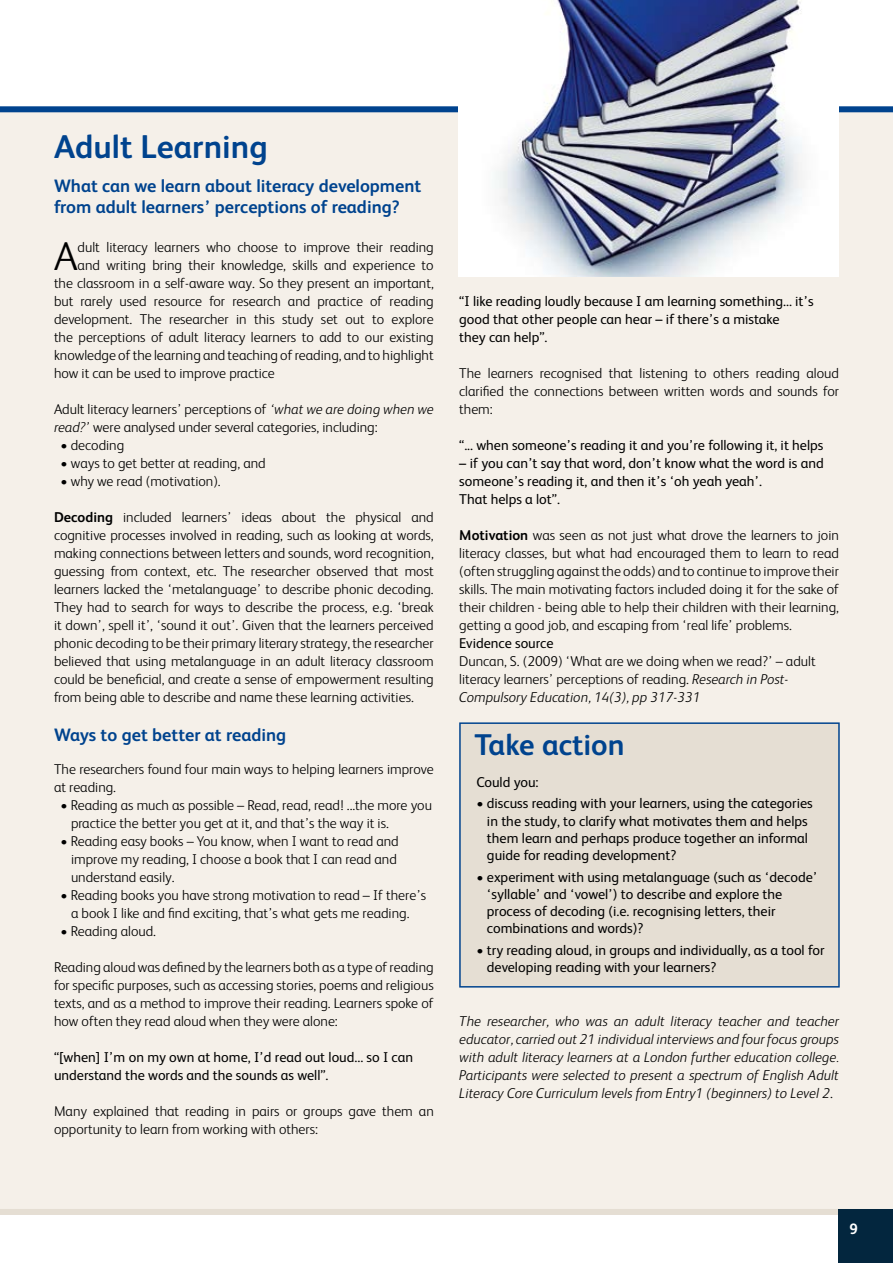
<style>
.page{position:relative;width:893px;height:1263px;background:#fff}
.page>*{position:absolute;margin:0;border:0;box-sizing:border-box;transform-origin:0 0}
.t1{font:300 40.5px "FS Albert";color:#000}
.t2{font:700 33px "FS Albert";color:#00438e}
.t3{font:700 30px "FS Albert";color:#00438e}
.t4{font:700 18px/21px "FS Albert";color:#00438e}
.t5{font:700 15px "FS Albert";color:#fff}
.t6{font:300 14.25px/18px "FS Albert";color:#000}
.t7{font:14.25px/17.2px "FS Albert";color:#000}
.t8{font:italic 300 14.25px/18px "FS Albert";color:#000;text-align:justify}
.s1{font-style:italic}
.s2{font-weight:700}
.s3{font-style:normal}
</style>
<div class="page">
<div style="left:0;top:110px;width:893px;height:1098px;background:#f5f0e9"></div>
<div style="left:0;top:106px;width:893px;height:6px;background:#00438e"></div>
<div style="left:0;top:1209px;width:893px;height:6px;background:#e5ded3"></div>
<div style="left:839px;top:1210px;width:54px;height:53px;background:#03263e"></div>
<div style="left:459px;top:722px;width:381px;height:265px;background:#e5ded3;border:2px solid #00438e"></div>
<img style="left:458px;top:0;width:381px;height:276px">
<h2 class="t2" style="left:54px;top:124px;width:215px">Adult Learning</h2>
<p class="t4" style="left:54px;top:175px;width:369px">What can we learn about literacy development from adult learners’ perceptions of reading?</p>
<h1 class="t1" style="left:54px;top:230px;width:25px">A</h1>
<p class="t6" style="left:78px;top:237px;width:358px">dult literacy learners who choose to improve their reading</p>
<p class="t6" style="left:78px;top:255px;width:358px">and writing bring their knowledge, skills and experience to</p>
<p class="t6" style="left:54px;top:273px;width:381px">the classroom in a self-aware way. So they present an important,</p>
<p class="t6" style="left:54px;top:291px;width:381px">but rarely used resource for research and practice of reading</p>
<p class="t6" style="left:54px;top:309px;width:381px">development. The researcher in this study set out to explore</p>
<p class="t6" style="left:54px;top:327px;width:381px">the perceptions of adult literacy learners to add to our existing</p>
<p class="t6" style="left:54px;top:345px;width:381px">knowledge of the learning and teaching of reading, and to highlight</p>
<p class="t6" style="left:54px;top:363px;width:222px">how it can be used to improve practice</p>
<p class="t6" style="left:54px;top:399px;width:381px">Adult literacy learners’ perceptions of <span class="s1">‘what we are doing when we read?’</span> were analysed under several categories, including:</p>
<p class="t6" style="left:60px;top:435px;width:65px">• decoding</p>
<p class="t6" style="left:60px;top:453px;width:207px">• ways to get better at reading, and</p>
<p class="t6" style="left:60px;top:471px;width:162px">• why we read (motivation).</p>
<p class="t6" style="left:54px;top:507px;width:381px;text-align:justify"><span class="s2">Decoding</span> included learners’ ideas about the physical and cognitive processes involved in reading, such as looking at words, making connections between letters and sounds, word recognition, guessing from context, etc. The researcher observed that most learners lacked the ‘metalanguage’ to describe phonic decoding.<br>They had to search for ways to describe the process, e.g. ‘break it down’, spell it’, ‘sound it out’. Given that the learners perceived phonic decoding to be their primary literary strategy, the researcher believed that using metalanguage in an adult literacy classroom could be beneficial, and create a sense of empowerment resulting from being able to describe and name these learning activities.</p>
<p class="t4" style="left:54px;top:724px;width:234px">Ways to get better at reading</p>
<p class="t6" style="left:54px;top:759px;width:381px">The researchers found four main ways to helping learners improve at reading.</p>
<p class="t6" style="left:71px;top:795px;width:362px;text-indent:-11px">• Reading as much as possible – Read, read, read! ...the more you practice the better you get at it, and that’s the way it is.</p>
<p class="t6" style="left:71px;top:831px;width:329px;text-indent:-11px">• Reading easy books – You know, when I want to read and improve my reading, I choose a book that I can read and understand easily.</p>
<p class="t6" style="left:60px;top:885px;width:367px;text-align:center">• Reading books you have strong motivation to read – If there’s a book I like and find exciting, that’s what gets me reading.</p>
<p class="t6" style="left:60px;top:921px;width:97px">• Reading aloud.</p>
<p class="t6" style="left:54px;top:957px;width:381px;text-align:justify">Reading aloud was defined by the learners both as a type of reading for specific purposes, such as accessing stories, poems and religious texts, and as a method to improve their reading. Learners spoke of how often they read aloud when they were alone:</p>
<p class="t7" style="left:54px;top:1047px;width:361px;line-height:18px">“[when] I’m on my own at home, I’d read out loud... so I can understand the words and the sounds as well”.</p>
<p class="t6" style="left:54px;top:1101px;width:381px">Many explained that reading in pairs or groups gave them an opportunity to learn from working with others:</p>
<p class="t7" style="left:459px;top:291px;width:356px;line-height:18px">“I like reading loudly because I am learning something... it’s good that other people can hear – if there’s a mistake<br>they can help”.</p>
<p class="t6" style="left:459px;top:363px;width:381px;text-align:justify">The learners recognised that listening to others reading aloud clarified the connections between written words and sounds for them:</p>
<p class="t7" style="left:459px;top:436px;width:366px">“... when someone’s reading it and you’re following it, it helps</p>
<p class="t7" style="left:459px;top:453px;width:366px;line-height:18px">– if you can’t say that word, don’t know what the word is and someone’s reading it, and then it’s ‘oh yeah yeah’.<br>That helps a lot”.</p>
<p class="t6" style="left:459px;top:525px;width:381px;text-align:justify"><span class="s2">Motivation</span> was seen as not just what drove the learners to join literacy classes, but what had encouraged them to learn to read (often struggling against the odds) and to continue to improve their skills. The main motivating factors included doing it for the sake of their children - being able to help their children with their learning, getting a good job, and escaping from ‘real life’ problems.</p>
<p class="t7" style="left:459px;top:634px;width:96px">Evidence source</p>
<p class="t6" style="left:459px;top:651px;width:358px">Duncan, S. (2009) ‘What are we doing when we read?’ – adult literacy learners’ perceptions of reading. <span class="s1">Research in Post-<br>Compulsory Education, 14(3), pp 317-331</span></p>
<h3 class="t3" style="left:474px;top:724px;width:152px">Take action</h3>
<p class="t7" style="left:476px;top:773px;width:64px">Could you:</p>
<p class="t7" style="left:487px;top:794px;width:327px;text-indent:-11px">• discuss reading with your learners, using the categories in the study, to clarify what motivates them and helps them learn and perhaps produce together an informal guide for reading development?</p>
<p class="t7" style="left:487px;top:867px;width:332px;text-indent:-11px">• experiment with using metalanguage (such as ‘decode’ ‘syllable’ and ‘vowel’) to describe and explore the process of decoding (i.e. recognising letters, their combinations and words)?</p>
<p class="t7" style="left:487px;top:941px;width:339px;text-indent:-11px">• try reading aloud, in groups and individually, as a tool for developing reading with your learners?</p>
<p class="t8" style="left:459px;top:1011px;width:381px">The researcher, who was an adult literacy teacher and teacher educator, carried out 21 individual interviews and four focus groups with adult literacy learners at a London further education college.<br>Participants were selected to present a spectrum of English Adult Literacy Core Curriculum levels from Entry1 (beginners) to Level 2<span class="s3">.</span></p>
<p class="t5" style="left:850px;top:1219px;width:10px">9</p>
</div>
